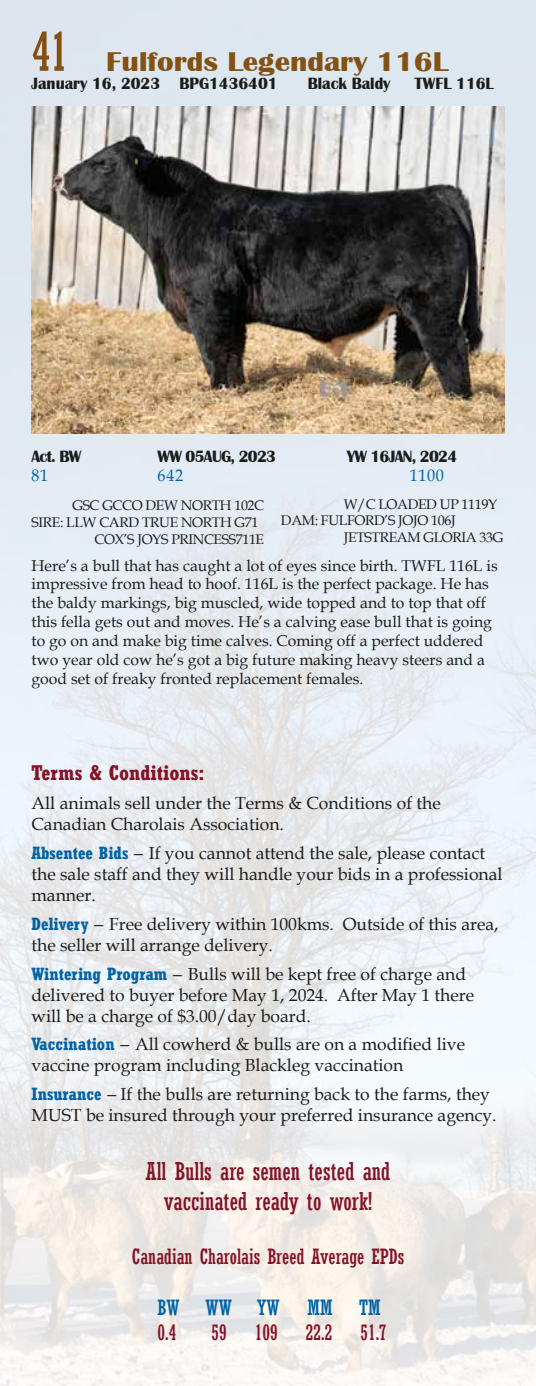
<style>
.page{position:relative;width:536px;height:1386px;background:#fff}
.page>*{position:absolute;margin:0;border:0;box-sizing:border-box;transform-origin:0 0}
.t1{font:condensed 52.5px "Rockwell";color:#845114}
.t2{font:700 27.82px "Britannic";color:#845114;scale:1.1 1}
.t3{font:condensed 24.5px/29.4px "Rockwell";color:#831326;text-align:center}
.t4{font:condensed 21px "Rockwell";color:#831326}
.t5{font:700 condensed 21px "Rockwell";color:#831326}
.t6{font:condensed 21px "Rockwell";color:#0063a6}
.t7{font:17.5px/21px "Book Antiqua";color:#1c1c1a}
.t8{font:700 16.8px "Britannic";color:#1c1c1a;scale:.95 1}
.t9{font:700 16.8px "Britannic";letter-spacing:-.04em;color:#1c1c1a;scale:.95 1}
.t10{font:16.8px "Book Antiqua";letter-spacing:.04em;color:#0063a6;scale:.95 1}
.t11{font:15.75px/18.9px "Book Antiqua";color:#1c1c1a}
.t12{font:14px "Book Antiqua";letter-spacing:-.025em;color:#1c1c1a}
.s1{font-family:"Rockwell";font-weight:700;font-stretch:condensed;color:#0063a6}
.s2{font-family:"Rockwell";font-stretch:condensed}
</style>
<div class="page">
<img style="left:0;top:0;width:536px;height:1386px">
<img style="left:32px;top:106px;width:472px;height:328px">
<h1 class="t1" style="left:32px;top:22px;width:39px">41</h1>
<h2 class="t2" style="left:106px;top:46px;width:312px">Fulfords Legendary 116L</h2>
<p class="t8" style="left:32px;top:74px;width:260px">January 16, 2023 BPG1436401</p>
<p class="t8" style="left:308px;top:74px;width:89px">Black Baldy</p>
<p class="t8" style="left:414px;top:74px;width:85px">TWFL 116L</p>
<p class="t8" style="left:32px;top:447px;width:54px">Act. BW</p>
<p class="t9" style="left:157px;top:447px;width:126px">WW 05AUG, 2023</p>
<p class="t9" style="left:347px;top:447px;width:118px">YW 16JAN, 2024</p>
<p class="t10" style="left:32px;top:463px;width:19px">81</p>
<p class="t10" style="left:158px;top:463px;width:28px">642</p>
<p class="t10" style="left:410px;top:463px;width:37px">1100</p>
<p class="t12" style="left:72px;top:496px;width:193px">GSC GCCO DEW NORTH 102C</p>
<p class="t12" style="left:32px;top:513px;width:228px">SIRE: LLW CARD TRUE NORTH G71</p>
<p class="t12" style="left:95px;top:529px;width:171px">COX’S JOYS PRINCESS711E</p>
<p class="t12" style="left:344px;top:494px;width:155px">W/C LOADED UP 1119Y</p>
<p class="t12" style="left:281px;top:511px;width:176px">DAM: FULFORD’S JOJO 106J</p>
<p class="t12" style="left:344px;top:528px;width:161px">JETSTREAM GLORIA 33G</p>
<p class="t11" style="left:32px;top:555px;width:467px">Here’s a bull that has caught a lot of eyes since birth. TWFL 116L is impressive from head to hoof. 116L is the perfect package. He has the baldy markings, big muscled, wide topped and to top that off this fella gets out and moves. He’s a calving ease bull that is going to go on and make big time calves. Coming off a perfect uddered two year old cow he’s got a big future making heavy steers and a good set of freaky fronted replacement females.</p>
<p class="t5" style="left:32px;top:760px;width:174px">Terms &amp; Conditions:</p>
<p class="t7" style="left:32px;top:792px;width:410px">All animals sell under the Terms &amp; Conditions of the<br>Canadian Charolais Association.</p>
<p class="t7" style="left:32px;top:842px;width:472px"><span class="s1">Absentee Bids</span> <span class="s2">–</span> If you cannot attend the sale, please contact the sale staff and they will handle your bids in a professional manner.</p>
<p class="t7" style="left:32px;top:913px;width:468px"><span class="s1">Delivery</span> <span class="s2">–</span> Free delivery within 100kms. Outside of this area, the seller will arrange delivery.</p>
<p class="t7" style="left:32px;top:963px;width:444px"><span class="s1">Wintering Program</span> <span class="s2">–</span> Bulls will be kept free of charge and delivered to buyer before May 1, 2024. After May 1 there will be a charge of $3.00/day board.</p>
<p class="t7" style="left:32px;top:1034px;width:435px"><span class="s1">Vaccination</span> <span class="s2">–</span> All cowherd &amp; bulls are on a modified live vaccine program including Blackleg vaccination</p>
<p class="t7" style="left:32px;top:1084px;width:466px"><span class="s1">Insurance</span> <span class="s2">–</span> If the bulls are returning back to the farms, they<br>MUST be insured through your preferred insurance agency.</p>
<h3 class="t3" style="left:145px;top:1157px;width:246px">All Bulls are semen tested and vaccinated ready to work!</h3>
<p class="t4" style="left:132px;top:1245px;width:274px">Canadian Charolais Breed Average EPDs</p>
<p class="t6" style="left:158px;top:1295px;width:123px">BW WW YW</p>
<p class="t6" style="left:307px;top:1295px;width:26px">MM</p>
<p class="t6" style="left:359px;top:1295px;width:23px">TM</p>
<p class="t4" style="left:158px;top:1320px;width:20px">0.4</p>
<p class="t4" style="left:211px;top:1320px;width:17px">59</p>
<p class="t4" style="left:255px;top:1320px;width:24px">109</p>
<p class="t4" style="left:306px;top:1320px;width:28px">22.2</p>
<p class="t4" style="left:360px;top:1320px;width:28px">51.7</p>
</div>
